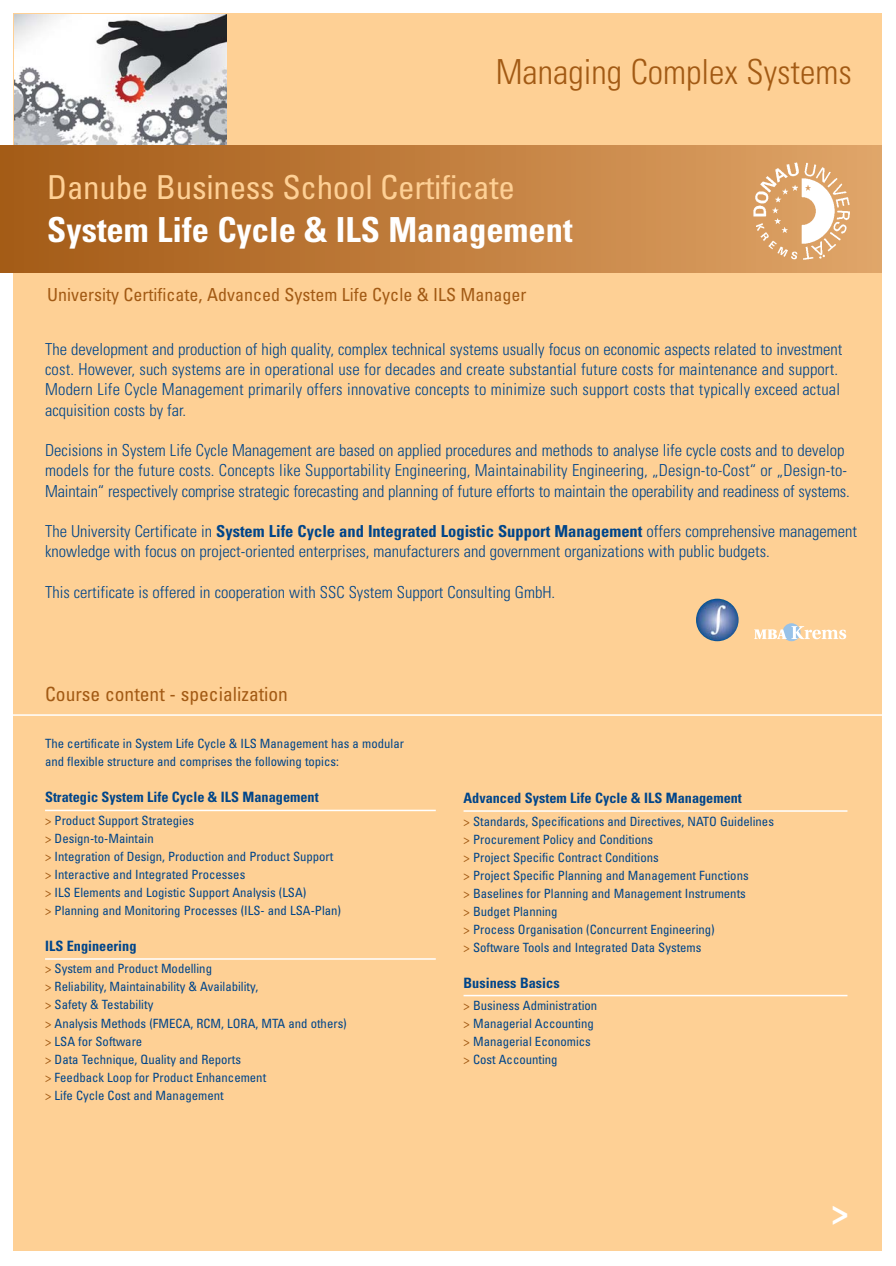
<style>
.page{position:relative;width:896px;height:1266px;background:#fff}
.page>*{position:absolute;margin:0;border:0;box-sizing:border-box;transform-origin:0 0}
.t1{font:700 condensed 34.5px "Univers";color:#fff}
.t2{font:300 condensed 34.5px "Univers";color:#a25a14}
.t3{font:condensed 33px "Univers";letter-spacing:-.01em;color:#fed095}
.t4{font:condensed 19.5px "Univers";color:#a25a14}
.t5{font:condensed 18px "Univers";color:#a25a14}
.t6{font:300 condensed 16.5px/20.2px "Univers";color:#00458a}
.t7{font:700 condensed 14.25px "Univers";color:#00458a}
.t8{font:condensed 12.75px/18px "Univers";color:#00458a}
.s1{font-weight:700}
.s2{color:#a25a14}
</style>
<div class="page">
<div style="left:14px;top:13px;width:867px;height:1238px;background:#fed095"></div>
<img style="left:14px;top:15px;width:212px;height:130px">
<hr style="left:7px;top:714px;width:879px;height:2px;background:#fff">
<hr style="left:45px;top:809px;width:390px;height:2px;background:#fff">
<hr style="left:45px;top:958px;width:390px;height:1px;background:#fff">
<hr style="left:463px;top:810px;width:384px;height:2px;background:#fff">
<hr style="left:463px;top:995px;width:384px;height:1px;background:#fff">
<div style="left:782px;top:624px;width:17px;height:17px;background:#98c2e8;border-radius:50%"></div>
<div style="left:782px;top:623px;width:17px;height:18px;border:1px solid #98c2e8;border-radius:50%"></div>
<svg style="left:754px;top:626px;width:91px;height:13px"></svg>
<div style="left:0;top:145px;width:895px;height:128px;background:linear-gradient(to right,#a35a15,#e1a66a)"></div>
<img style="left:748px;top:157px;width:106px;height:110px">
<div style="left:881px;top:134px;width:14px;height:164px;background:#fff"></div>
<img style="left:695px;top:598px;width:43px;height:43px;border-radius:50%">
<h1 class="t2" style="left:495px;top:60px;width:357px">Managing Complex Systems</h1>
<h2 class="t3" style="left:47px;top:175px;width:469px">Danube Business School Certificate</h2>
<h1 class="t1" style="left:47px;top:217px;width:526px">System Life Cycle &amp; ILS Management</h1>
<p class="t5" style="left:47px;top:288px;width:480px">University Certificate, Advanced System Life Cycle &amp; ILS Manager</p>
<p class="t6" style="left:45px;top:340px;width:798px">The development and production of high quality, complex technical systems usually focus on economic aspects related to investment cost. However, such systems are in operational use for decades and create substantial future costs for maintenance and support.<br>Modern Life Cycle Management primarily offers innovative concepts to minimize such support costs that typically exceed actual acquisition costs by far.</p>
<p class="t6" style="left:45px;top:442px;width:806px">Decisions in System Life Cycle Management are based on applied procedures and methods to analyse life cycle costs and to develop models for the future costs. Concepts like Supportability Engineering, Maintainability Engineering, „Design-to-Cost“ or „Design-to-<br>Maintain“ respectively comprise strategic forecasting and planning of future efforts to maintain the operability and readiness of systems.</p>
<p class="t6" style="left:45px;top:523px;width:813px">The University Certificate in <span class="s1">System Life Cycle and Integrated Logistic Support Management</span> offers comprehensive management knowledge with focus on project-oriented enterprises, manufacturers and government organizations with public budgets.</p>
<p class="t6" style="left:45px;top:583px;width:511px">This certificate is offered in cooperation with SSC System Support Consulting GmbH.</p>
<p class="t4" style="left:45px;top:686px;width:244px">Course content - specialization</p>
<p class="t8" style="left:45px;top:736px;width:360px">The certificate in System Life Cycle &amp; ILS Management has a modular and flexible structure and comprises the following topics:</p>
<p class="t7" style="left:45px;top:792px;width:275px">Strategic System Life Cycle &amp; ILS Management</p>
<p class="t8" style="left:45px;top:812px;width:297px"><span class="s2">&gt;</span> Product Support Strategies<br><span class="s2">&gt;</span> Design-to-Maintain<br><span class="s2">&gt;</span> Integration of Design, Production and Product Support <span class="s2">&gt;</span> Interactive and Integrated Processes<br><span class="s2">&gt;</span> ILS Elements and Logistic Support Analysis (LSA)<br><span class="s2">&gt;</span> Planning and Monitoring Processes (ILS- and LSA-Plan)</p>
<p class="t7" style="left:45px;top:940px;width:93px">ILS Engineering</p>
<p class="t8" style="left:45px;top:961px;width:303px"><span class="s2">&gt;</span> System and Product Modelling<br><span class="s2">&gt;</span> Reliability, Maintainability &amp; Availability,<br><span class="s2">&gt;</span> Safety &amp; Testability<br><span class="s2">&gt;</span> Analysis Methods (FMECA, RCM, LORA, MTA and others) <span class="s2">&gt;</span> LSA for Software<br><span class="s2">&gt;</span> Data Technique, Quality and Reports<br><span class="s2">&gt;</span> Feedback Loop for Product Enhancement<br><span class="s2">&gt;</span> Life Cycle Cost and Management</p>
<p class="t7" style="left:463px;top:792px;width:280px">Advanced System Life Cycle &amp; ILS Management</p>
<p class="t8" style="left:463px;top:813px;width:312px"><span class="s2">&gt;</span> Standards, Specifications and Directives, NATO Guidelines <span class="s2">&gt;</span> Procurement Policy and Conditions<br><span class="s2">&gt;</span> Project Specific Contract Conditions<br><span class="s2">&gt;</span> Project Specific Planning and Management Functions<br><span class="s2">&gt;</span> Baselines for Planning and Management Instruments<br><span class="s2">&gt;</span> Budget Planning<br><span class="s2">&gt;</span> Process Organisation (Concurrent Engineering)<br><span class="s2">&gt;</span> Software Tools and Integrated Data Systems</p>
<p class="t7" style="left:463px;top:977px;width:98px">Business Basics</p>
<p class="t8" style="left:463px;top:997px;width:135px"><span class="s2">&gt;</span> Business Administration <span class="s2">&gt;</span> Managerial Accounting <span class="s2">&gt;</span> Managerial Economics <span class="s2">&gt;</span> Cost Accounting</p>
<h1 class="t1" style="left:831px;top:1199px;width:19px">&gt;</h1>
</div>
